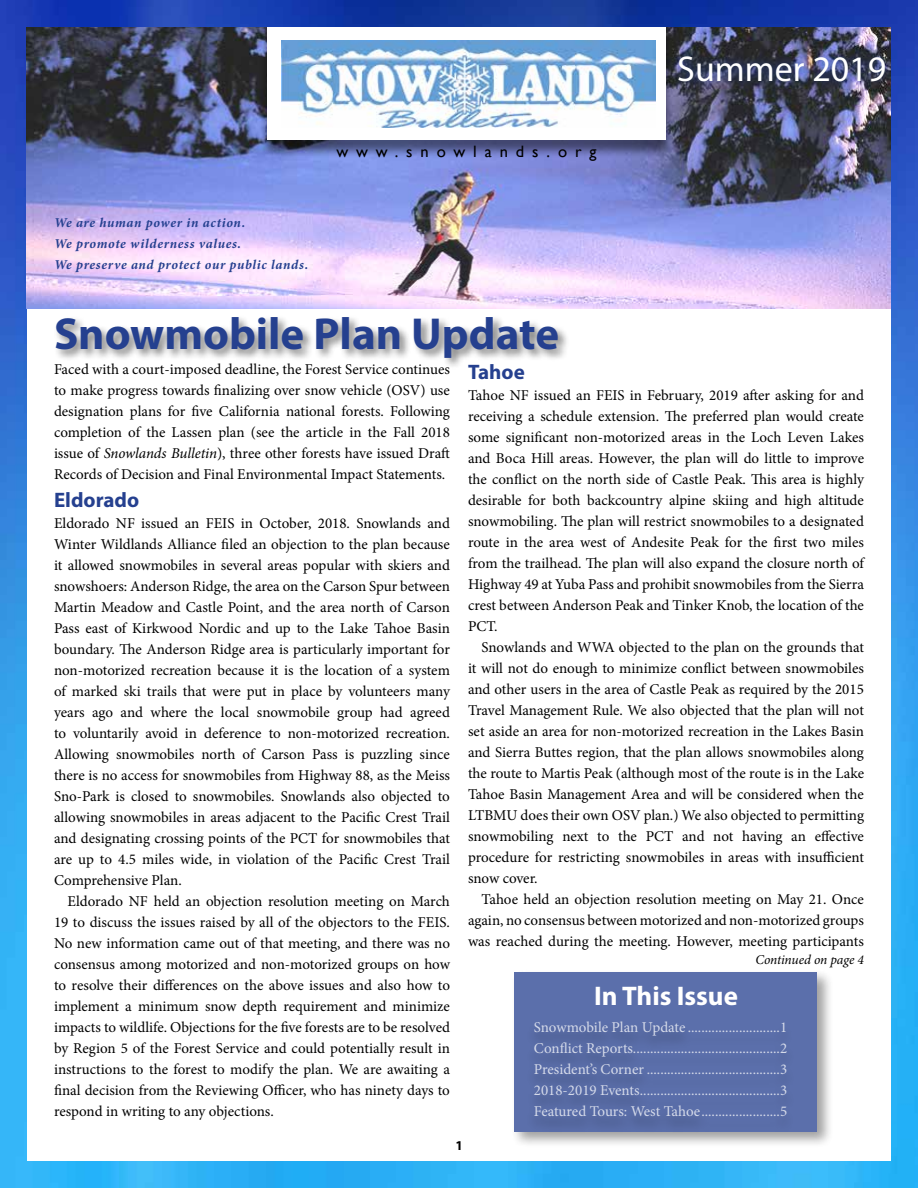
<style>
.page{position:relative;width:918px;height:1188px;background:#fff}
.page>*{position:absolute;margin:0;border:0;box-sizing:border-box;transform-origin:0 0}
.t1{font:700 45px "Myriad Pro";color:#25408f}
.t2{font:36px "Myriad Pro";color:#fff}
.t3{font:700 27px "Myriad Pro";color:#fff}
.t4{font:700 21px "Myriad Pro";color:#25408f}
.t5{font:16.5px "Gill Sans";letter-spacing:.48em;color:#000}
.t6{font:15px/21px "Minion Pro";color:#000;text-align:justify}
.t7{font:15px/21px "Minion Pro";color:#fff;text-align:justify}
.t8{font:italic 700 13.5px/21px "Minion Pro";letter-spacing:.045em;color:#25408f}
.t9{font:italic 13.5px "Minion Pro";letter-spacing:-.01em;color:#000}
.t10{font:700 13.5px "Myriad Pro";color:#000}
.s1{font-style:italic}
</style>
<div class="page">
<img style="left:0;top:0;width:918px;height:1188px">
<div style="left:27px;top:27px;width:864px;height:1134px;background:#fff"></div>
<img style="left:27px;top:27px;width:864px;height:282px">
<div style="left:259px;top:29px;width:415px;height:129px;background:#000;opacity:.5"></div>
<div style="left:267px;top:27px;width:399px;height:113px;background:#fff"></div>
<img style="left:281px;top:40px;width:374px;height:87px">
<div style="left:53px;top:314px;width:517px;height:56px;background:#000;opacity:.5"></div>
<img style="left:670px;top:46px;width:225px;height:45px">
<div style="left:511px;top:969px;width:323px;height:179px;background:#000;opacity:.5"></div>
<div style="left:515px;top:973px;width:302px;height:159px;background:#5b6fab"></div>
<div style="left:525px;top:1020px;width:271px;height:115px;background:#596da8"></div>
<p class="t8" style="left:54px;top:212px;width:256px">We are human power in action.<br>We promote wilderness values.<br>We preserve and protect our public lands.</p>
<p class="t5" style="left:336px;top:142px;width:262px">www.snowlands.org</p>
<h1 class="t1" style="left:54px;top:304px;width:507px">Snowmobile Plan Update</h1>
<h2 class="t2" style="left:677px;top:47px;width:210px">Summer 2019</h2>
<p class="t6" style="left:54px;top:359px;width:398px">Faced with a court-imposed deadline, the Forest Service continues to make progress towards finalizing over snow vehicle (OSV) use designation plans for five California national forests. Following completion of the Lassen plan (see the article in the Fall 2018 issue of <span class="s1">Snowlands Bulletin</span>), three other forests have issued Draft Records of Decision and Final Environmental Impact Statements.</p>
<h3 class="t4" style="left:54px;top:486px;width:87px">Eldorado</h3>
<p class="t6" style="left:54px;top:512px;width:398px">Eldorado NF issued an FEIS in October, 2018. Snowlands and Winter Wildlands Alliance filed an objection to the plan because it allowed snowmobiles in several areas popular with skiers and snowshoers: Anderson Ridge, the area on the Carson Spur between Martin Meadow and Castle Point, and the area north of Carson Pass east of Kirkwood Nordic and up to the Lake Tahoe Basin boundary. The Anderson Ridge area is particularly important for non-motorized recreation because it is the location of a system of marked ski trails that were put in place by volunteers many years ago and where the local snowmobile group had agreed to voluntarily avoid in deference to non-motorized recreation.<br>Allowing snowmobiles north of Carson Pass is puzzling since there is no access for snowmobiles from Highway 88, as the Meiss Sno-Park is closed to snowmobiles. Snowlands also objected to allowing snowmobiles in areas adjacent to the Pacific Crest Trail and designating crossing points of the PCT for snowmobiles that are up to 4.5 miles wide, in violation of the Pacific Crest Trail Comprehensive Plan.</p>
<p class="t6" style="left:54px;top:890px;width:398px;text-indent:14px">Eldorado NF held an objection resolution meeting on March 19 to discuss the issues raised by all of the objectors to the FEIS.<br>No new information came out of that meeting, and there was no consensus among motorized and non-motorized groups on how to resolve their differences on the above issues and also how to implement a minimum snow depth requirement and minimize impacts to wildlife. Objections for the five forests are to be resolved by Region 5 of the Forest Service and could potentially result in instructions to the forest to modify the plan. We are awaiting a final decision from the Reviewing Officer, who has ninety days to respond in writing to any objections.</p>
<h3 class="t4" style="left:468px;top:358px;width:58px">Tahoe</h3>
<p class="t6" style="left:468px;top:385px;width:398px">Tahoe NF issued an FEIS in February, 2019 after asking for and receiving a schedule extension. The preferred plan would create some significant non-motorized areas in the Loch Leven Lakes and Boca Hill areas. However, the plan will do little to improve the conflict on the north side of Castle Peak. This area is highly desirable for both backcountry alpine skiing and high altitude snowmobiling. The plan will restrict snowmobiles to a designated route in the area west of Andesite Peak for the first two miles from the trailhead. The plan will also expand the closure north of Highway 49 at Yuba Pass and prohibit snowmobiles from the Sierra crest between Anderson Peak and Tinker Knob, the location of the PCT.</p>
<p class="t6" style="left:468px;top:637px;width:398px;text-indent:14px">Snowlands and WWA objected to the plan on the grounds that it will not do enough to minimize conflict between snowmobiles and other users in the area of Castle Peak as required by the 2015<br>Travel Management Rule. We also objected that the plan will not set aside an area for non-motorized recreation in the Lakes Basin and Sierra Buttes region, that the plan allows snowmobiles along the route to Martis Peak (although most of the route is in the Lake Tahoe Basin Management Area and will be considered when the LTBMU does their own OSV plan.) We also objected to permitting snowmobiling next to the PCT and not having an effective procedure for restricting snowmobiles in areas with insufficient snow cover.</p>
<p class="t6" style="left:468px;top:889px;width:397px;text-indent:14px">Tahoe held an objection resolution meeting on May 21. Once again, no consensus between motorized and non-motorized groups was reached during the meeting. However, meeting participants</p>
<p class="t9" style="left:755px;top:951px;width:110px">Continued on page 4</p>
<h3 class="t3" style="left:594px;top:978px;width:145px">In This Issue</h3>
<p class="t7" style="left:534px;top:1016px;width:255px">Snowmobile Plan Update ...........................1<br>Conflict Reports...........................................2<br>President’s Corner .......................................3<br>2018-2019 Events.........................................3<br>Featured Tours: West Tahoe.......................5</p>
<p class="t10" style="left:455px;top:1137px;width:9px">1</p>
</div>
